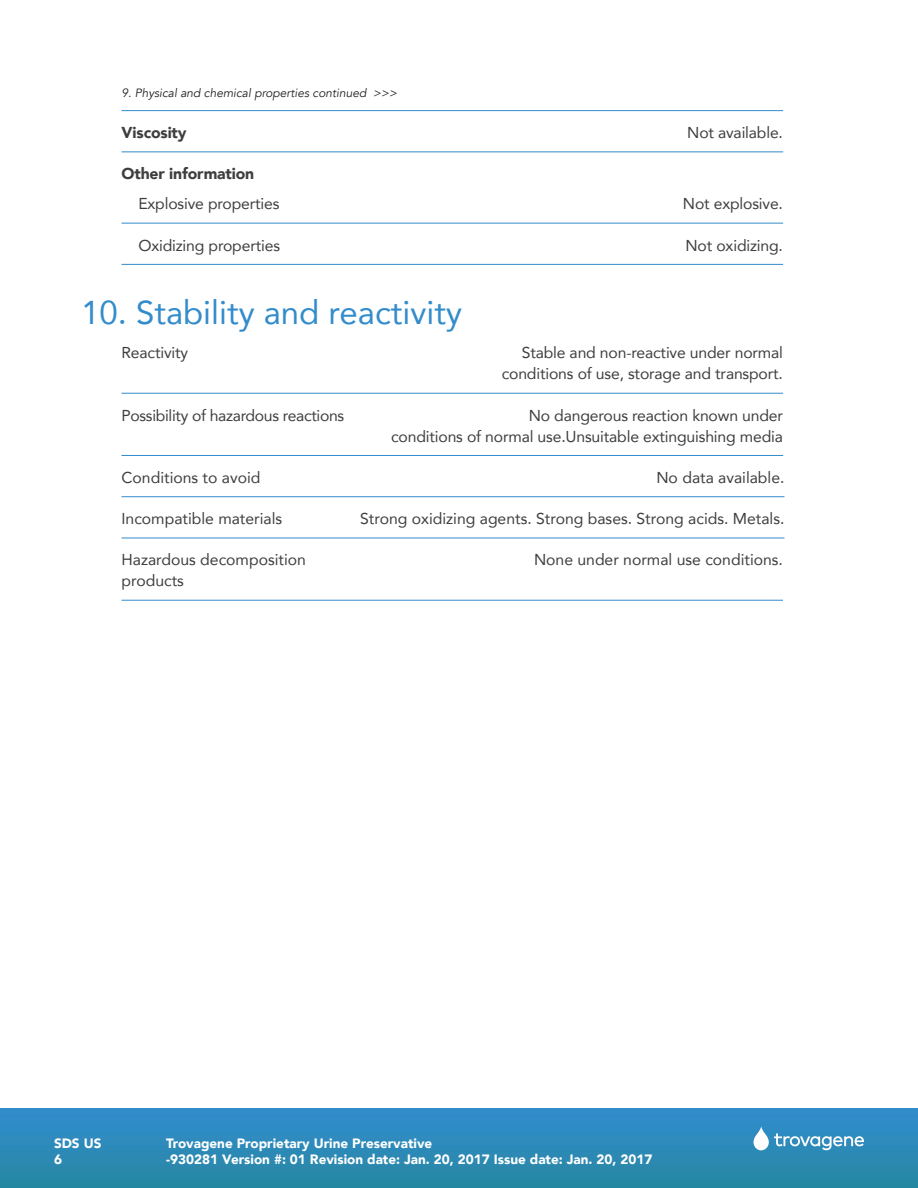
<style>
.page{position:relative;width:918px;height:1188px;background:#fff}
.page>*{position:absolute;margin:0;border:0;box-sizing:border-box;transform-origin:0 0}
.t1{font:33px "Avenir";color:#338ccb}
.t2{font:15.75px/21px "Avenir";letter-spacing:-.01em;color:#3e3e3f;text-align:right}
.t3{font:900 15.75px "Avenir";letter-spacing:-.01em;color:#3e3e3f}
.t4{font:900 13.5px/16.2px "Avenir";color:#fff}
.t5{font:italic 12px "Avenir";color:#231f20}
</style>
<div class="page">
<div style="left:0;top:1108px;width:918px;height:80px;background:linear-gradient(to bottom,#338cce,#2587a2)"></div>
<svg style="left:753px;top:1126px;width:111px;height:24px"></svg>
<hr style="left:122px;top:110px;width:661px;height:1px;background:#338ccb">
<hr style="left:122px;top:152px;width:661px;height:1px;background:#338ccb">
<hr style="left:122px;top:223px;width:661px;height:1px;background:#338ccb">
<hr style="left:122px;top:264px;width:661px;height:1px;background:#338ccb">
<hr style="left:122px;top:393px;width:661px;height:1px;background:#338ccb">
<hr style="left:122px;top:455px;width:661px;height:1px;background:#338ccb">
<hr style="left:122px;top:496px;width:662px;height:1px;background:#338ccb">
<hr style="left:122px;top:538px;width:662px;height:1px;background:#338ccb">
<hr style="left:122px;top:600px;width:661px;height:1px;background:#338ccb">
<p class="t5" style="left:122px;top:85px;width:277px">9. Physical and chemical properties continued &gt;&gt;&gt;</p>
<p class="t3" style="left:122px;top:119px;width:67px">Viscosity</p>
<p class="t2" style="left:687px;top:122px;width:97px">Not available.</p>
<p class="t3" style="left:122px;top:160px;width:134px">Other information</p>
<p class="t2" style="left:138px;top:193px;width:143px">Explosive properties</p>
<p class="t2" style="left:683px;top:193px;width:102px">Not explosive.</p>
<p class="t2" style="left:138px;top:234px;width:143px">Oxidizing properties</p>
<p class="t2" style="left:686px;top:234px;width:99px">Not oxidizing.</p>
<h1 class="t1" style="left:81px;top:286px;width:382px">10. Stability and reactivity</h1>
<p class="t2" style="left:122px;top:342px;width:68px">Reactivity</p>
<p class="t2" style="left:502px;top:342px;width:283px">Stable and non-reactive under normal conditions of use, storage and transport.</p>
<p class="t2" style="left:122px;top:404px;width:224px">Possibility of hazardous reactions</p>
<p class="t2" style="left:391px;top:404px;width:393px">No dangerous reaction known under<br>conditions of normal use.Unsuitable extinguishing media</p>
<p class="t2" style="left:122px;top:466px;width:140px">Conditions to avoid</p>
<p class="t2" style="left:656px;top:466px;width:130px">No data available.</p>
<p class="t2" style="left:122px;top:508px;width:162px">Incompatible materials</p>
<p class="t2" style="left:360px;top:508px;width:426px">Strong oxidizing agents. Strong bases. Strong acids. Metals.</p>
<p class="t2" style="left:122px;top:549px;width:186px">Hazardous decomposition</p>
<p class="t2" style="left:534px;top:549px;width:250px">None under normal use conditions.</p>
<p class="t2" style="left:122px;top:570px;width:64px">products</p>
<p class="t4" style="left:54px;top:1134px;width:49px">SDS US<br>6</p>
<p class="t4" style="left:166px;top:1134px;width:488px">Trovagene Proprietary Urine Preservative<br>-930281 Version #: 01 Revision date: Jan. 20, 2017 Issue date: Jan. 20, 2017</p>
</div>
